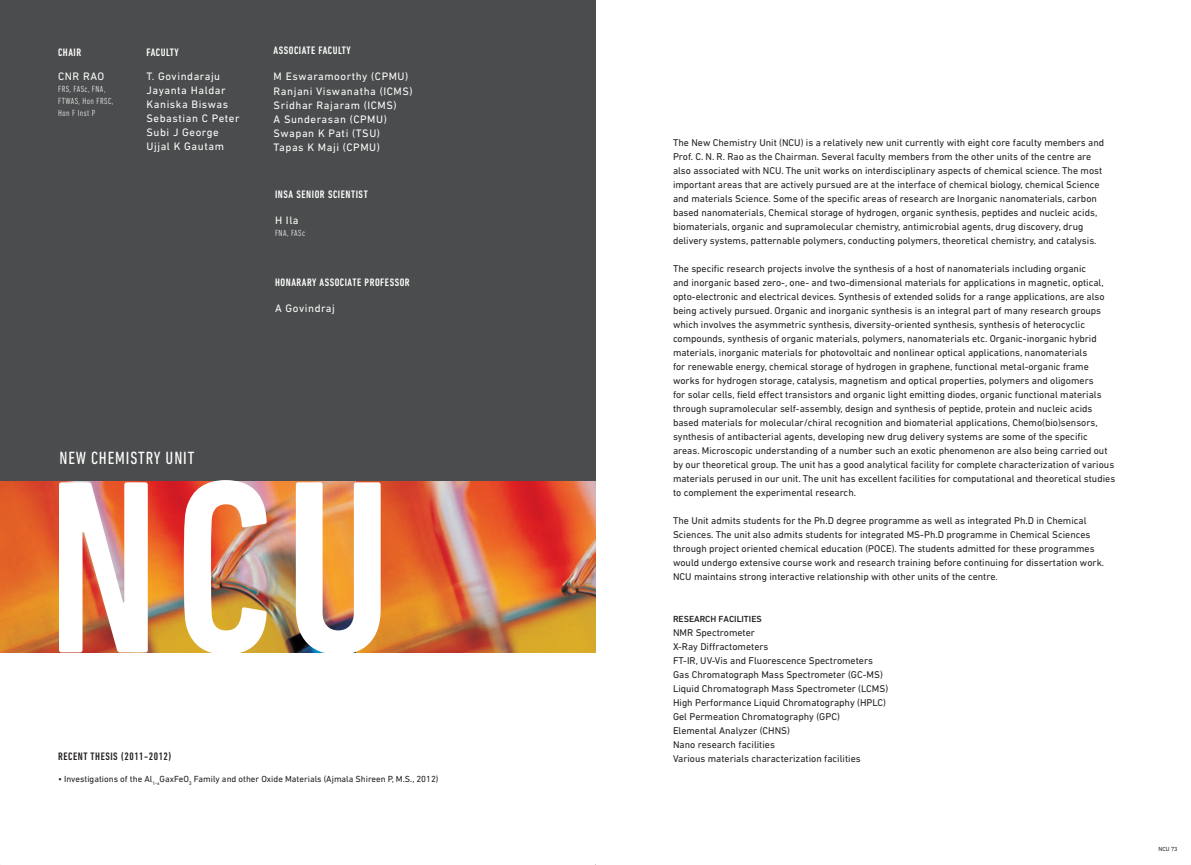
<style>
.page{position:relative;width:1191px;height:865px;background:#fff}
.page>*{position:absolute;margin:0;border:0;box-sizing:border-box;transform-origin:0 0}
.t1{font:500 condensed 250px "DIN Next LT Pro";color:#fff}
.t2{font:condensed 18px "DIN Next LT Pro";letter-spacing:.05em;color:#fff}
.t3{font:11px "DIN Next LT Pro";letter-spacing:.05em;color:#fff}
.t4{font:500 condensed 11px "DIN Next LT Pro";letter-spacing:.05em;color:#fff}
.t5{font:500 condensed 11px "DIN Next LT Pro";letter-spacing:.05em;color:#231f20}
.t6{font:10px/14px "DIN Next LT Pro";color:#231f20}
.t7{font:9px "DIN Next LT Pro";color:#231f20}
.t8{font:300 condensed 9px/12px "DIN Next LT Pro";letter-spacing:.05em;color:#fff}
.t9{font:500 9px "DIN Next LT Pro";color:#231f20}
.t10{font:6px "DIN Next LT Pro";color:#231f20}
</style>
<div class="page">
<div style="left:0;top:0;width:595px;height:483px;background:#4b4c4d"></div>
<img style="left:0;top:481px;width:355px;height:171px">
<img style="left:357px;top:481px;width:238px;height:171px">
<p class="t4" style="left:58px;top:46px;width:25px">CHAIR</p>
<p class="t3" style="left:58px;top:69px;width:48px">CNR RAO</p>
<p class="t8" style="left:58px;top:82px;width:57px">FRS, FASc, FNA,<br>FTWAS, Hon FRSC,<br>Hon F Inst P</p>
<p class="t4" style="left:147px;top:46px;width:34px">FACULTY</p>
<p class="t3" style="left:147px;top:69px;width:75px">T. Govindaraju</p>
<p class="t3" style="left:147px;top:83px;width:80px">Jayanta Haldar</p>
<p class="t3" style="left:147px;top:97px;width:83px">Kaniska Biswas</p>
<p class="t3" style="left:147px;top:111px;width:95px">Sebastian C Peter</p>
<p class="t3" style="left:147px;top:125px;width:74px">Subi J George</p>
<p class="t3" style="left:147px;top:139px;width:79px">Ujjal K Gautam</p>
<p class="t4" style="left:274px;top:45px;width:79px">ASSOCIATE FACULTY</p>
<p class="t3" style="left:274px;top:70px;width:136px">M Eswaramoorthy (CPMU)</p>
<p class="t3" style="left:274px;top:84px;width:140px">Ranjani Viswanatha (ICMS)</p>
<p class="t3" style="left:274px;top:98px;width:125px">Sridhar Rajaram (ICMS)</p>
<p class="t3" style="left:274px;top:112px;width:115px">A Sunderasan (CPMU)</p>
<p class="t3" style="left:274px;top:126px;width:108px">Swapan K Pati (TSU)</p>
<p class="t3" style="left:274px;top:140px;width:108px">Tapas K Maji (CPMU)</p>
<p class="t4" style="left:275px;top:188px;width:94px">INSA SENIOR SCIENTIST</p>
<p class="t3" style="left:275px;top:214px;width:25px">H Ila</p>
<p class="t8" style="left:275px;top:227px;width:31px">FNA, FASc</p>
<p class="t4" style="left:275px;top:276px;width:136px">HONARARY ASSOCIATE PROFESSOR</p>
<p class="t3" style="left:275px;top:302px;width:61px">A Govindraj</p>
<p class="t2" style="left:59px;top:448px;width:137px">NEW CHEMISTRY UNIT</p>
<p class="t1" style="left:46px;top:427px;width:349px">NCU</p>
<p class="t6" style="left:673px;top:135px;width:433px">The New Chemistry Unit (NCU) is a relatively new unit currently with eight core faculty members and Prof. C. N. R. Rao as the Chairman. Several faculty members from the other units of the centre are also associated with NCU. The unit works on interdisciplinary aspects of chemical science. The most important areas that are actively pursued are at the interface of chemical biology, chemical Science and materials Science. Some of the specific areas of research are Inorganic nanomaterials, carbon based nanomaterials, Chemical storage of hydrogen, organic synthesis, peptides and nucleic acids, biomaterials, organic and supramolecular chemistry, antimicrobial agents, drug discovery, drug delivery systems, patternable polymers, conducting polymers, theoretical chemistry, and catalysis.</p>
<p class="t6" style="left:673px;top:261px;width:444px">The specific research projects involve the synthesis of a host of nanomaterials including organic<br>and inorganic based zero-, one- and two-dimensional materials for applications in magnetic, optical, opto-electronic and electrical devices. Synthesis of extended solids for a range applications, are also being actively pursued. Organic and inorganic synthesis is an integral part of many research groups which involves the asymmetric synthesis, diversity-oriented synthesis, synthesis of heterocyclic compounds, synthesis of organic materials, polymers, nanomaterials etc. Organic-inorganic hybrid materials, inorganic materials for photovoltaic and nonlinear optical applications, nanomaterials<br>for renewable energy, chemical storage of hydrogen in graphene, functional metal-organic frame works for hydrogen storage, catalysis, magnetism and optical properties, polymers and oligomers<br>for solar cells, field effect transistors and organic light emitting diodes, organic functional materials through supramolecular self-assembly, design and synthesis of peptide, protein and nucleic acids based materials for molecular/chiral recognition and biomaterial applications, Chemo(bio)sensors, synthesis of antibacterial agents, developing new drug delivery systems are some of the specific areas. Microscopic understanding of a number such an exotic phenomenon are also being carried out by our theoretical group. The unit has a good analytical facility for complete characterization of various materials perused in our unit. The unit has excellent facilities for computational and theoretical studies to complement the experimental research.</p>
<p class="t6" style="left:673px;top:513px;width:432px">The Unit admits students for the Ph.D degree programme as well as integrated Ph.D in Chemical Sciences. The unit also admits students for integrated MS-Ph.D programme in Chemical Sciences through project oriented chemical education (POCE). The students admitted for these programmes would undergo extensive course work and research training before continuing for dissertation work.</p>
<p class="t6" style="left:673px;top:569px;width:326px">NCU maintains strong interactive relationship with other units of the centre.</p>
<p class="t9" style="left:673px;top:613px;width:90px">RESEARCH FACILITIES</p>
<p class="t6" style="left:673px;top:625px;width:83px">NMR Spectrometer</p>
<p class="t6" style="left:673px;top:639px;width:97px">X-Ray Diffractometers</p>
<p class="t6" style="left:673px;top:653px;width:201px">FT-IR, UV-Vis and Fluorescence Spectrometers</p>
<p class="t6" style="left:673px;top:667px;width:211px">Gas Chromatograph Mass Spectrometer (GC-MS)</p>
<p class="t6" style="left:673px;top:681px;width:217px">Liquid Chromatograph Mass Spectrometer (LCMS)</p>
<p class="t6" style="left:673px;top:695px;width:215px">High Performance Liquid Chromatography (HPLC)</p>
<p class="t6" style="left:673px;top:709px;width:168px">Gel Permeation Chromatography (GPC)</p>
<p class="t6" style="left:673px;top:723px;width:118px">Elemental Analyzer (CHNS)</p>
<p class="t6" style="left:673px;top:737px;width:103px">Nano research facilities</p>
<p class="t5" style="left:58px;top:750px;width:115px">RECENT THESIS (2011-2012)</p>
<p class="t6" style="left:673px;top:751px;width:189px">Various materials characterization facilities</p>
<p class="t7" style="left:58px;top:773px;width:382px">• Investigations of the Al<sub>1-x</sub>GaxFeO<sub>3</sub> Family and other Oxide Materials (Ajmala Shireen P, M.S., 2012)</p>
<p class="t10" style="left:1158px;top:845px;width:21px">NCU 73</p>
</div>
